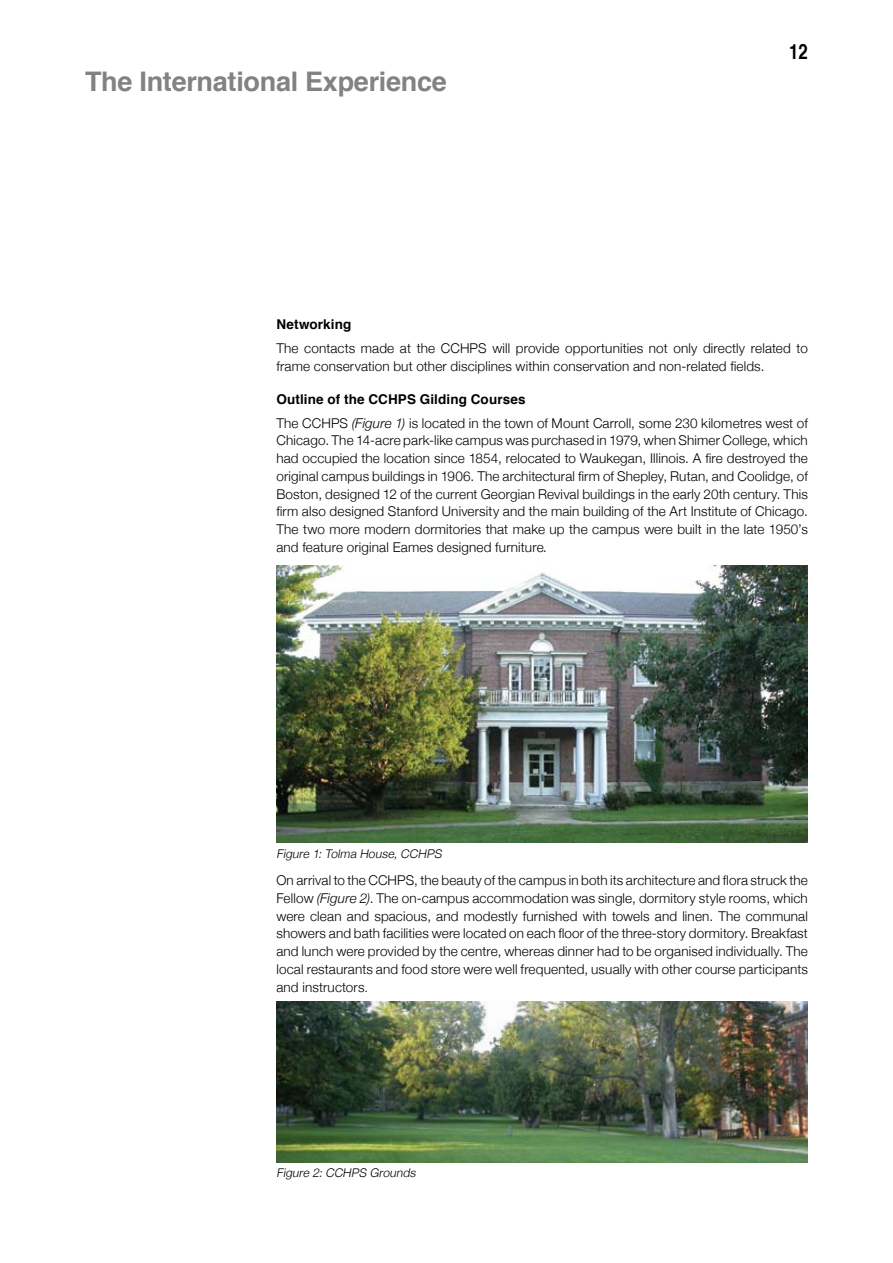
<style>
.page{position:relative;width:893px;height:1263px;background:#fff}
.page>*{position:absolute;margin:0;border:0;box-sizing:border-box;transform-origin:0 0}
.t1{font:700 27px "Helvetica";letter-spacing:-.01em;color:#808284}
.t2{font:700 21px "Helvetica";color:#000;scale:.8 1}
.t3{font:300 13.5px/17.7px "Helvetica Neue";letter-spacing:.01em;color:#000;text-align:justify}
.t4{font:700 13.5px "Helvetica";letter-spacing:.01em;color:#000}
.t5{font:italic 300 12px "Helvetica Neue";color:#000}
.s1{font-style:italic}
.s2{font-style:italic;font-size:12px}
</style>
<div class="page">
<img style="left:276px;top:566px;width:532px;height:277px">
<img style="left:276px;top:1001px;width:532px;height:161px">
<h1 class="t1" style="left:85px;top:57px;width:363px">The International Experience</h1>
<h2 class="t2" style="left:789px;top:32px;width:12px">12</h2>
<p class="t4" style="left:276px;top:312px;width:77px">Networking</p>
<p class="t3" style="left:276px;top:339px;width:533px">The contacts made at the CCHPS will provide opportunities not only directly related to frame conservation but other disciplines within conservation and non-related fields.</p>
<p class="t4" style="left:276px;top:387px;width:251px">Outline of the CCHPS Gilding Courses</p>
<p class="t3" style="left:276px;top:414px;width:533px">The CCHPS <span class="s1">(Figure 1)</span> is located in the town of Mount Carroll, some 230 kilometres west of Chicago. The 14-acre park-like campus was purchased in 1979, when Shimer College, which had occupied the location since 1854, relocated to Waukegan, Illinois. A fire destroyed the original campus buildings in 1906. The architectural firm of Shepley, Rutan, and Coolidge, of Boston, designed 12 of the current Georgian Revival buildings in the early 20th century. This firm also designed Stanford University and the main building of the Art Institute of Chicago.<br>The two more modern dormitories that make up the campus were built in the late 1950’s and feature original Eames designed furniture<span class="s1">.</span></p>
<p class="t5" style="left:276px;top:846px;width:169px">Figure 1: Tolma House, CCHPS</p>
<p class="t3" style="left:276px;top:871px;width:533px">On arrival to the CCHPS, the beauty of the campus in both its architecture and flora struck the Fellow <span class="s1">(Figure 2)</span>. The on-campus accommodation was single, dormitory style rooms, which were clean and spacious, and modestly furnished with towels and linen. The communal showers and bath facilities were located on each floor of the three-story dormitory. Breakfast and lunch were provided by the centre, whereas dinner had to be organised individually. The local restaurants and food store were well frequented, usually with other course participants and instructors<span class="s2">.</span></p>
<p class="t5" style="left:276px;top:1165px;width:143px">Figure 2: CCHPS Grounds</p>
</div>
